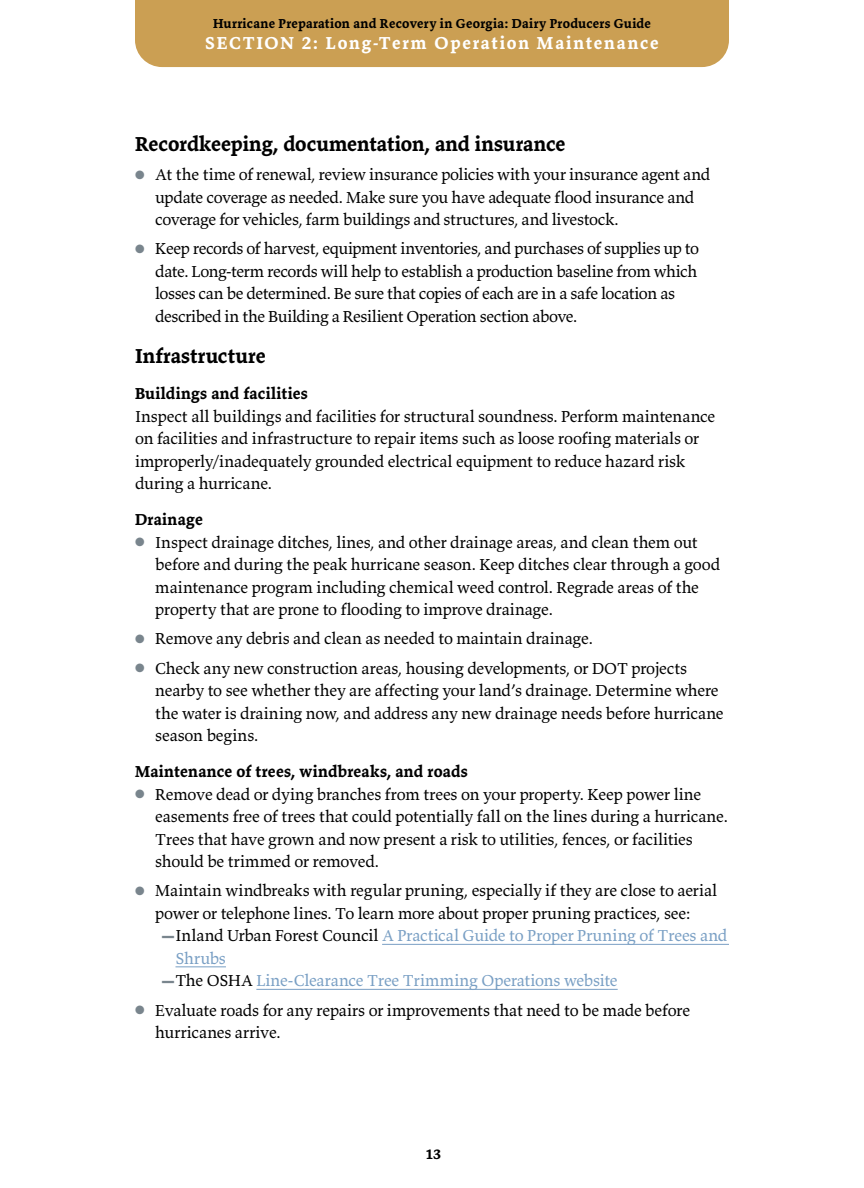
<style>
.page{position:relative;width:864px;height:1188px;background:#fff}
.page>*{position:absolute;margin:0;border:0;box-sizing:border-box;transform-origin:0 0}
.t1{font:700 21px "Valkyrie T3";color:#000}
.t2{font:700 18px "Valkyrie T3";letter-spacing:.1em;color:#fff}
.t3{font:16.5px/22.5px "Valkyrie T3";letter-spacing:-.01em;color:#000}
.t4{font:16.5px "Valkyrie T3";letter-spacing:-.01em;color:#799fc4}
.t5{font:700 16.5px "Valkyrie T3";letter-spacing:.015em;color:#000}
.t6{font:700 15px "Valkyrie T3";color:#000}
.t7{font:700 13.5px "Valkyrie T3";letter-spacing:.02em;color:#000}
.s1{color:#79858d}
.s2{font-family:"Times New Roman";font-size:12px;color:#79858d}
.s3{color:#000}
</style>
<div class="page">
<div style="left:135px;top:0;width:594px;height:67px;background:#cb9f53"></div>
<hr style="left:382px;top:944px;width:347px;height:1px;background:#799fc4">
<hr style="left:176px;top:967px;width:50px;height:1px;background:#799fc4">
<hr style="left:256px;top:989px;width:362px;height:1px;background:#799fc4">
<p class="t7" style="left:213px;top:15px;width:439px">Hurricane Preparation and Recovery in Georgia: Dairy Producers Guide</p>
<p class="t2" style="left:205px;top:31px;width:455px">SECTION 2: Long-Term Operation Maintenance</p>
<p class="t1" style="left:135px;top:131px;width:432px">Recordkeeping, documentation, and insurance</p>
<p class="t3" style="left:155px;top:163px;width:556px;text-indent:-20px"><span class="s1">●</span> At the time of renewal, review insurance policies with your insurance agent and update coverage as needed. Make sure you have adequate flood insurance and coverage for vehicles, farm buildings and structures, and livestock.</p>
<p class="t3" style="left:155px;top:237px;width:546px;text-indent:-20px"><span class="s1">●</span> Keep records of harvest, equipment inventories, and purchases of supplies up to date. Long-term records will help to establish a production baseline from which losses can be determined. Be sure that copies of each are in a safe location as described in the Building a Resilient Operation section above.</p>
<p class="t1" style="left:135px;top:343px;width:132px">Infrastructure</p>
<p class="t5" style="left:135px;top:383px;width:174px">Buildings and facilities</p>
<p class="t3" style="left:135px;top:404px;width:582px">Inspect all buildings and facilities for structural soundness. Perform maintenance on facilities and infrastructure to repair items such as loose roofing materials or improperly/inadequately grounded electrical equipment to reduce hazard risk during a hurricane.</p>
<p class="t5" style="left:135px;top:509px;width:69px">Drainage</p>
<p class="t3" style="left:155px;top:530px;width:567px;text-indent:-20px"><span class="s1">●</span> Inspect drainage ditches, lines, and other drainage areas, and clean them out before and during the peak hurricane season. Keep ditches clear through a good maintenance program including chemical weed control. Regrade areas of the property that are prone to flooding to improve drainage.</p>
<p class="t3" style="left:135px;top:627px;width:459px"><span class="s1">●</span> Remove any debris and clean as needed to maintain drainage.</p>
<p class="t3" style="left:155px;top:656px;width:570px;text-indent:-20px"><span class="s1">●</span> Check any new construction areas, housing developments, or DOT projects nearby to see whether they are affecting your land’s drainage. Determine where the water is draining now, and address any new drainage needs before hurricane season begins.</p>
<p class="t5" style="left:135px;top:761px;width:334px">Maintenance of trees, windbreaks, and roads</p>
<p class="t3" style="left:155px;top:782px;width:574px;text-indent:-20px"><span class="s1">●</span> Remove dead or dying branches from trees on your property. Keep power line easements free of trees that could potentially fall on the lines during a hurricane.<br>Trees that have grown and now present a risk to utilities, fences, or facilities should be trimmed or removed.</p>
<p class="t3" style="left:135px;top:879px;width:584px"><span class="s1">●</span> Maintain windbreaks with regular pruning, especially if they are close to aerial</p>
<p class="t3" style="left:155px;top:902px;width:537px">power or telephone lines. To learn more about proper pruning practices, see:</p>
<p class="t4" style="left:162px;top:925px;width:567px"><span class="s2">▬</span><span class="s3">Inland Urban Forest Council</span> A Practical Guide to Proper Pruning of Trees and</p>
<p class="t4" style="left:176px;top:948px;width:52px">Shrubs</p>
<p class="t4" style="left:162px;top:970px;width:457px"><span class="s2">▬</span><span class="s3">The OSHA</span> Line-Clearance Tree Trimming Operations website</p>
<p class="t3" style="left:155px;top:998px;width:536px;text-indent:-20px"><span class="s1">●</span> Evaluate roads for any repairs or improvements that need to be made before hurricanes arrive.</p>
<p class="t6" style="left:426px;top:1144px;width:17px">13</p>
</div>
